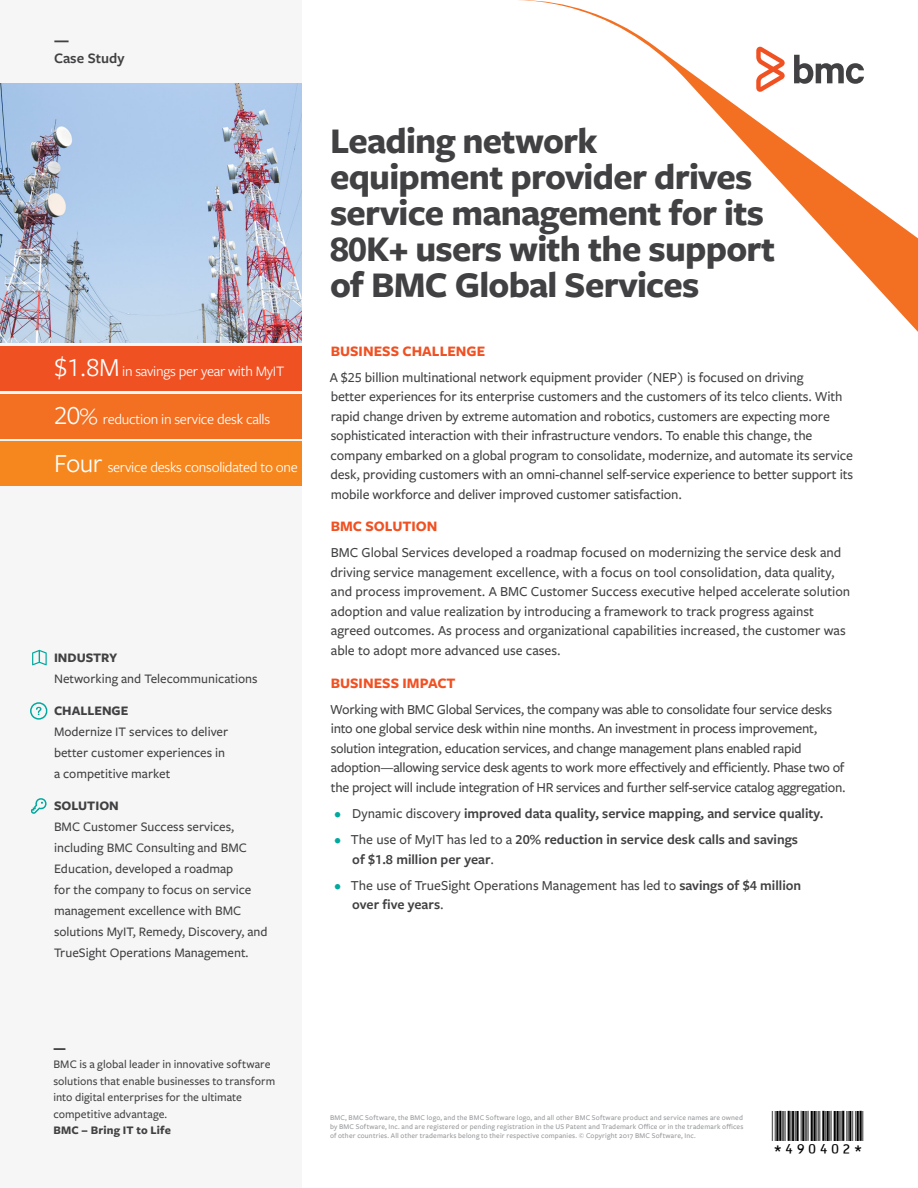
<style>
.page{position:relative;width:918px;height:1188px;background:#fff}
.page>*{position:absolute;margin:0;border:0;box-sizing:border-box;transform-origin:0 0}
.t1{font:700 37.5px/36px "Freight Sans Pro";letter-spacing:-.02em;color:#414042}
.t2{font:30px "BC39 HI Tall HR";color:#000}
.t3{font:15px "Freight Sans Pro";letter-spacing:-.02em;color:#fff}
.t4{font:700 15px "Freight Sans Pro";color:#f05123}
.t5{font:600 15px "Freight Sans Pro";color:#414042}
.t6{font:700 15px "Freight Sans Pro";color:#414042}
.t7{font:500 14.25px/19.5px "Freight Sans Pro";letter-spacing:-.01em;color:#414042}
.t8{font:600 14.25px/19.5px "Freight Sans Pro";color:#414042}
.t9{font:500 13.5px/21px "Freight Sans Pro";color:#414042}
.t10{font:700 13.5px "Freight Sans Pro";color:#414042}
.t11{font:500 12px/16.5px "Freight Sans Pro";letter-spacing:.005em;color:#414042}
.t12{font:700 12px "Freight Sans Pro";letter-spacing:.015em;color:#414042}
.t13{font:900 12px "Freight Sans Pro";color:#414042}
.t14{font:500 7.5px/9px "Freight Sans Pro";letter-spacing:.02em;color:#939598;text-align:justify}
.s1{font-size:27px}
.s2{font-size:24px}
.s3{font-weight:500;color:#00a89e}
.s4{font-weight:500}
.s5{color:#00a89e}
.s6{font-weight:600}
</style>
<div class="page">
<div style="left:0;top:0;width:302px;height:1188px;background:#f6f6f6"></div>
<svg style="left:519px;top:0;width:399px;height:332px"></svg>
<svg style="left:794px;top:55px;width:70px;height:29px"></svg>
<svg style="left:756px;top:47px;width:29px;height:45px"></svg>
<div style="left:0;top:346px;width:302px;height:45px;background:#f05123"></div>
<div style="left:0;top:394px;width:302px;height:44px;background:#f36f21"></div>
<div style="left:0;top:442px;width:302px;height:44px;background:#f6871f"></div>
<svg style="left:31px;top:798px;width:16px;height:16px"></svg>
<svg style="left:30px;top:702px;width:18px;height:18px"></svg>
<svg style="left:32px;top:650px;width:15px;height:15px"></svg>
<img style="left:0;top:83px;width:302px;height:260px">
<p class="t6" style="left:54px;top:29px;width:16px">—</p>
<p class="t5" style="left:54px;top:48px;width:72px">Case Study</p>
<p class="t3" style="left:54px;top:361px;width:232px"><span class="s1">$1.8M</span> in savings per year with MyIT</p>
<p class="t3" style="left:54px;top:409px;width:218px"><span class="s1">20</span><span class="s2">%</span> reduction in service desk calls</p>
<p class="t3" style="left:54px;top:457px;width:245px"><span class="s1">Four</span> service desks consolidated to one</p>
<p class="t10" style="left:54px;top:649px;width:65px">INDUSTRY</p>
<p class="t9" style="left:54px;top:668px;width:205px">Networking and Telecommunications</p>
<p class="t10" style="left:54px;top:701px;width:76px">CHALLENGE</p>
<p class="t9" style="left:54px;top:721px;width:176px">Modernize IT services to deliver better customer experiences in a competitive market</p>
<p class="t10" style="left:54px;top:796px;width:66px">SOLUTION</p>
<p class="t9" style="left:54px;top:815px;width:215px">BMC Customer Success services, including BMC Consulting and BMC Education, developed a roadmap<br>for the company to focus on service management excellence with BMC solutions MyIT, Remedy, Discovery, and TrueSight Operations Management.</p>
<h1 class="t1" style="left:330px;top:121px;width:447px">Leading network equipment provider drives service management for its<br>80K+ users with the support of BMC Global Services</h1>
<p class="t4" style="left:331px;top:341px;width:156px">BUSINESS CHALLENGE</p>
<p class="t7" style="left:330px;top:367px;width:525px">A $25 billion multinational network equipment provider (NEP) is focused on driving<br>better experiences for its enterprise customers and the customers of its telco clients. With rapid change driven by extreme automation and robotics, customers are expecting more sophisticated interaction with their infrastructure vendors. To enable this change, the company embarked on a global program to consolidate, modernize, and automate its service desk, providing customers with an omni-channel self-service experience to better support its mobile workforce and deliver improved customer satisfaction.</p>
<p class="t4" style="left:331px;top:516px;width:108px">BMC SOLUTION</p>
<p class="t7" style="left:330px;top:543px;width:521px">BMC Global Services developed a roadmap focused on modernizing the service desk and driving service management excellence, with a focus on tool consolidation, data quality, and process improvement. A BMC Customer Success executive helped accelerate solution adoption and value realization by introducing a framework to track progress against agreed outcomes. As process and organizational capabilities increased, the customer was able to adopt more advanced use cases.</p>
<p class="t4" style="left:331px;top:672px;width:126px">BUSINESS IMPACT</p>
<p class="t7" style="left:330px;top:699px;width:517px">Working with BMC Global Services, the company was able to consolidate four service desks into one global service desk within nine months. An investment in process improvement, solution integration, education services, and change management plans enabled rapid adoption—allowing service desk agents to work more effectively and efficiently. Phase two of the project will include integration of HR services and further self-service catalog aggregation.</p>
<p class="t8" style="left:334px;top:803px;width:491px"><span class="s3">•</span> <span class="s4">Dynamic discovery</span> improved data quality, service mapping, and service quality.</p>
<p class="t8" style="left:352px;top:829px;width:447px;text-indent:-18px"><span class="s3">•</span> <span class="s4">The use of MyIT has led to a</span> 20% reduction in service desk calls and savings of $1.8 million per year<span class="s4">.</span></p>
<p class="t7" style="left:352px;top:875px;width:451px;text-indent:-18px"><span class="s5">•</span> The use of TrueSight Operations Management has led to <span class="s6">savings of $4 million over five years</span>.</p>
<p class="t13" style="left:53px;top:1039px;width:14px">—</p>
<p class="t11" style="left:53px;top:1055px;width:223px">BMC is a global leader in innovative software solutions that enable businesses to transform into digital enterprises for the ultimate competitive advantage.</p>
<p class="t12" style="left:53px;top:1122px;width:119px">BMC – Bring IT to Life</p>
<p class="t14" style="left:330px;top:1113px;width:415px">BMC, BMC Software, the BMC logo, and the BMC Software logo, and all other BMC Software product and service names are owned by BMC Software, Inc. and are registered or pending registration in the US Patent and Trademark Office or in the trademark offices of other countries. All other trademarks belong to their respective companies. © Copyright 2017 BMC Software, Inc.</p>
<h2 class="t2" style="left:772px;top:1103px;width:93px">*490402*</h2>
</div>
